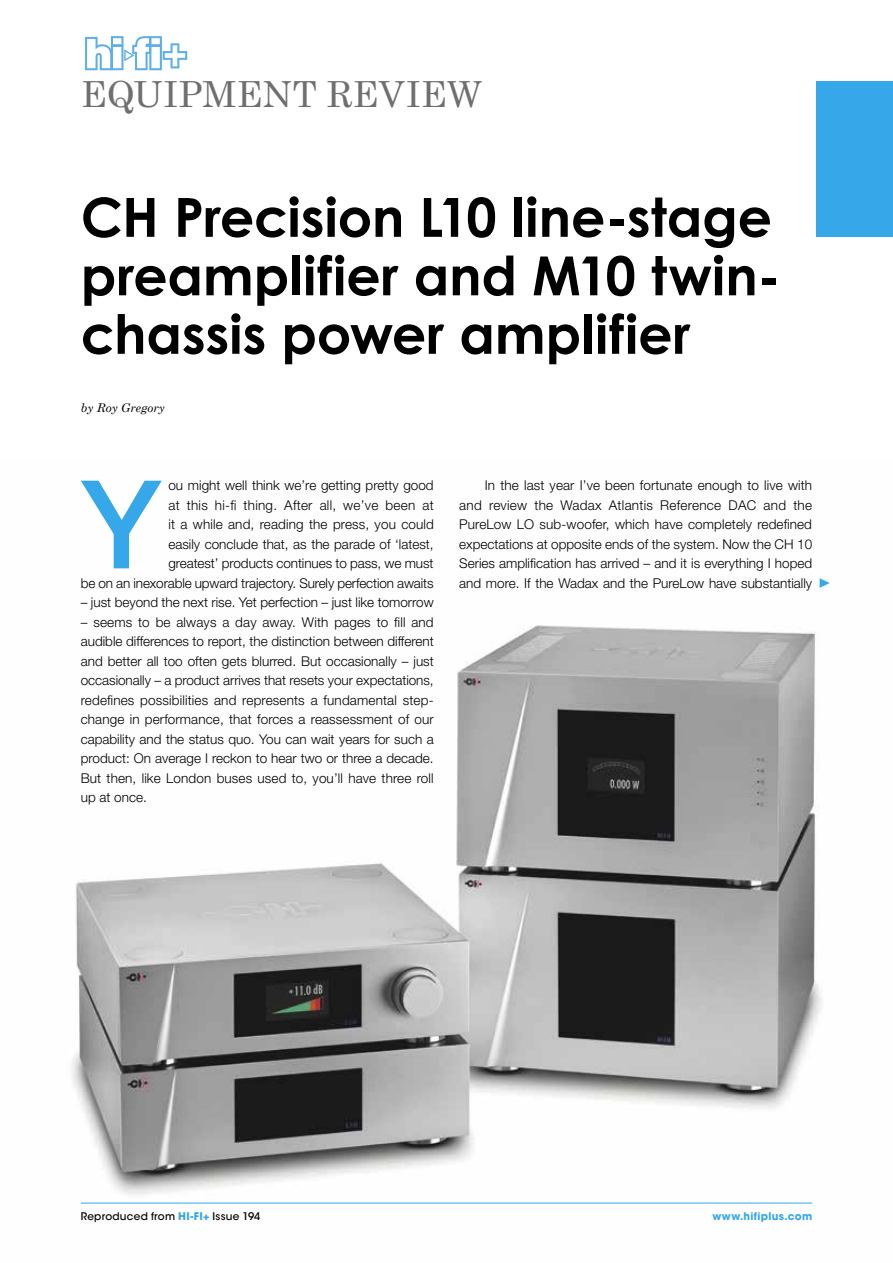
<style>
.page{position:relative;width:893px;height:1263px;background:#fff}
.page>*{position:absolute;margin:0;border:0;box-sizing:border-box;transform-origin:0 0}
.t1{font:500 122.7px "Helvetica Neue LT Std";color:#36a7e9}
.t2{font:700 54px/58.5px "Century Gothic";color:#000}
.t3{font:36px "Century Schoolbook";color:#6f6f6f}
.t4{font:300 13.5px/19.5px "Helvetica Neue LT Std";color:#000;text-align:justify}
.t5{font:italic 12px "Century Schoolbook";color:#000}
.t6{font:500 10.5px "ITC Avant Garde Std";letter-spacing:.02em;color:#000}
.t7{font:700 10.5px "ITC Avant Garde Std";letter-spacing:.03em;color:#36a7e9}
.s1{font-weight:700;color:#36a7e9}
</style>
<div class="page">
<img style="left:72px;top:578px;width:750px;height:626px">
<svg style="left:820px;top:578px;width:10px;height:10px"></svg>
<div style="left:816px;top:81px;width:77px;height:156px;background:#36a7e9"></div>
<svg style="left:85px;top:36px;width:102px;height:34px"></svg>
<hr style="left:81px;top:1203px;width:731px;height:1px;background:#36a7e9">
<h3 class="t3" style="left:81px;top:72px;width:403px">EQUIPMENT REVIEW</h3>
<h2 class="t2" style="left:81px;top:187px;width:701px">CH Precision L10 line-stage preamplifier and M10 twin&shy;chassis power amplifier</h2>
<p class="t5" style="left:81px;top:401px;width:85px">by Roy Gregory</p>
<p class="t4" style="left:81px;top:475px;width:355px;text-align:right">ou might well think we’re getting pretty good<br>at this hi-fi thing. After all, we’ve been at<br>it a while and, reading the press, you could<br>easily conclude that, as the parade of ‘latest,<br>greatest’ products continues to pass, we must<br>be on an inexorable upward trajectory. Surely perfection awaits</p>
<p class="t4" style="left:81px;top:592px;width:354px">– just beyond the next rise. Yet perfection – just like tomorrow</p>
<p class="t4" style="left:81px;top:612px;width:354px">– seems to be always a day away. With pages to fill and audible differences to report, the distinction between different and better all too often gets blurred. But occasionally – just occasionally – a product arrives that resets your expectations, redefines possibilities and represents a fundamental step&shy;change in performance, that forces a reassessment of our capability and the status quo. You can wait years for such a product: On average I reckon to hear two or three a decade.<br>But then, like London buses used to, you’ll have three roll up at once.</p>
<h1 class="t1" style="left:82px;top:451px;width:81px">Y</h1>
<p class="t4" style="left:459px;top:475px;width:354px;text-indent:26px">In the last year I’ve been fortunate enough to live with and review the Wadax Atlantis Reference DAC and the PureLow LO sub-woofer, which have completely redefined expectations at opposite ends of the system. Now the CH 10<br>Series amplification has arrived – and it is everything I hoped and more. If the Wadax and the PureLow have substantially</p>
<p class="t6" style="left:81px;top:1210px;width:181px">Reproduced from <span class="s1">HI-FI+</span> Issue 194</p>
<p class="t7" style="left:712px;top:1210px;width:101px">www.hifiplus.com</p>
</div>
